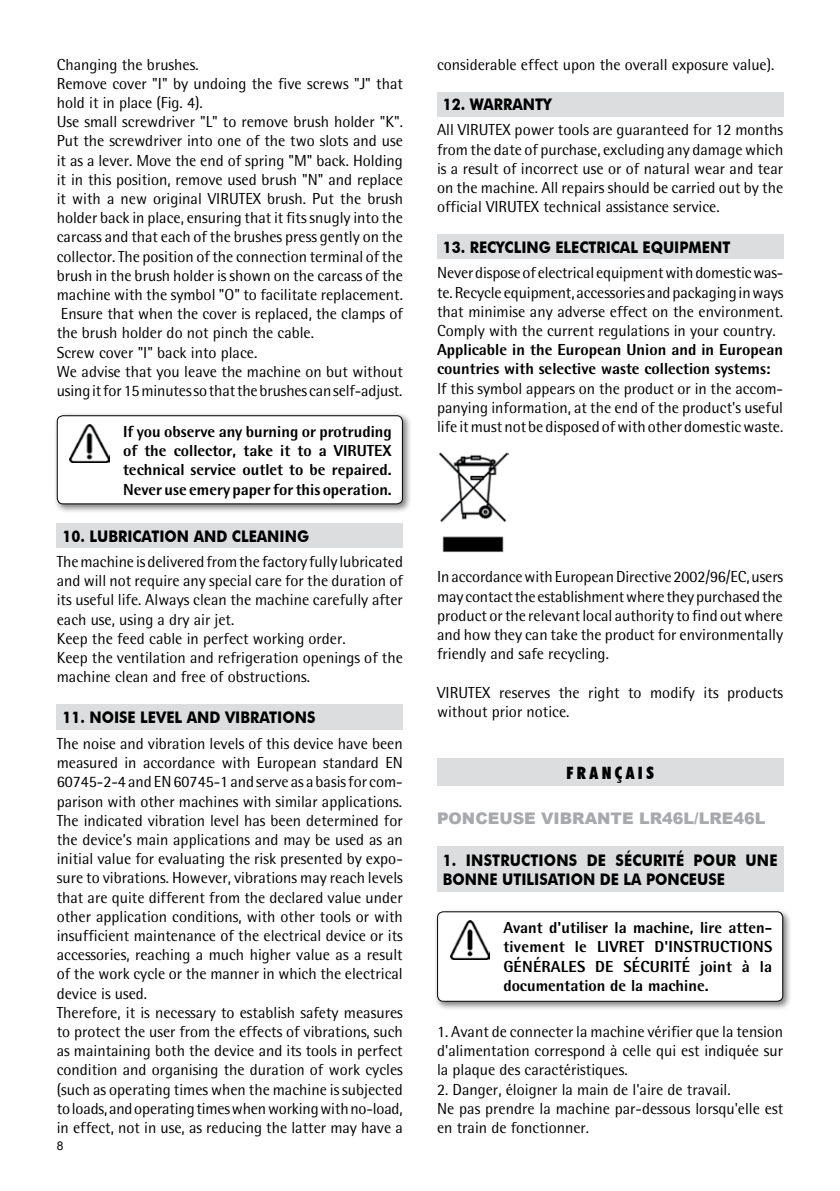
<style>
.page{position:relative;width:840px;height:1191px;background:#fff}
.page>*{position:absolute;margin:0;border:0;box-sizing:border-box;transform-origin:0 0}
.t1{font:900 condensed 17px "Futura BT";letter-spacing:.2em;color:#000}
.t2{font:16px/19.2px "Rotis Semi Sans";color:#000}
.t3{font:800 16px/19.2px "Rotis Semi Sans";color:#000;text-align:justify}
.t4{font:700 16px/19.2px "Futura BT";color:#000;scale:.9 1}
.t5{font:900 16px "Arial";color:#a7a9ac}
.t6{font:12px "Arial";color:#000}
</style>
<div class="page">
<div style="left:53px;top:412px;width:358px;height:101px;background:#000;opacity:.5"></div>
<div style="left:57px;top:416px;width:345px;height:88px;background:#fff;border-radius:6px"></div>
<img style="left:70px;top:424px;width:39px;height:39px">
<div style="left:57px;top:415px;width:345px;height:89px;border:1px solid #000;border-radius:6px"></div>
<div style="left:57px;top:523px;width:345px;height:24px;background:#dcddde"></div>
<div style="left:57px;top:704px;width:345px;height:25px;background:#dcddde"></div>
<div style="left:437px;top:92px;width:345px;height:24px;background:#dcddde"></div>
<div style="left:437px;top:235px;width:345px;height:24px;background:#dcddde"></div>
<img style="left:439px;top:452px;width:68px;height:101px">
<div style="left:437px;top:758px;width:345px;height:28px;background:#dcddde"></div>
<div style="left:437px;top:846px;width:345px;height:46px;background:#dcddde"></div>
<div style="left:433px;top:908px;width:358px;height:102px;background:#000;opacity:.5"></div>
<div style="left:437px;top:911px;width:345px;height:90px;background:#fff;border-radius:6px"></div>
<img style="left:450px;top:920px;width:39px;height:39px">
<div style="left:437px;top:911px;width:345px;height:90px;border:1px solid #000;border-radius:6px"></div>
<p class="t2" style="left:57px;top:54px;width:347px">Changing the brushes.<br>Remove cover "I" by undoing the five screws "J" that hold it in place (Fig. 4).<br>Use small screwdriver "L" to remove brush holder "K".<br>Put the screwdriver into one of the two slots and use it as a lever. Move the end of spring "M" back. Holding it in this position, remove used brush "N" and replace it with a new original VIRUTEX brush. Put the brush holder back in place, ensuring that it fits snugly into the carcass and that each of the brushes press gently on the collector. The position of the connection terminal of the brush in the brush holder is shown on the carcass of the machine with the symbol "O" to facilitate replacement.<br>Ensure that when the cover is replaced, the clamps of the brush holder do not pinch the cable.<br>Screw cover "I" back into place.<br>We advise that you leave the machine on but without using it for 15 minutes so that the brushes can self-adjust.</p>
<p class="t3" style="left:123px;top:422px;width:270px">If you observe any burning or protruding of the collector, take it to a VIRUTEX technical service outlet to be repaired.<br>Never use emery paper for this operation.</p>
<p class="t4" style="left:62px;top:526px;width:275px">10. LUBRICATION AND CLEANING</p>
<p class="t2" style="left:57px;top:552px;width:347px">The machine is delivered from the factory fully lubricated and will not require any special care for the duration of its useful life. Always clean the machine carefully after each use, using a dry air jet.<br>Keep the feed cable in perfect working order.<br>Keep the ventilation and refrigeration openings of the machine clean and free of obstructions.</p>
<p class="t4" style="left:62px;top:708px;width:282px">11. NOISE LEVEL AND VIBRATIONS</p>
<p class="t2" style="left:57px;top:734px;width:347px">The noise and vibration levels of this device have been measured in accordance with European standard EN 60745-2-4 and EN 60745-1 and serve as a basis for com&shy;parison with other machines with similar applications.<br>The indicated vibration level has been determined for the device’s main applications and may be used as an initial value for evaluating the risk presented by expo&shy;sure to vibrations. However, vibrations may reach levels that are quite different from the declared value under other application conditions, with other tools or with insufficient maintenance of the electrical device or its accessories, reaching a much higher value as a result of the work cycle or the manner in which the electrical device is used.<br>Therefore, it is necessary to establish safety measures to protect the user from the effects of vibrations, such as maintaining both the device and its tools in perfect condition and organising the duration of work cycles (such as operating times when the machine is subjected to loads, and operating times when working with no-load, in effect, not in use, as reducing the latter may have a</p>
<p class="t6" style="left:57px;top:1137px;width:8px">8</p>
<p class="t2" style="left:437px;top:54px;width:339px">considerable effect upon the overall exposure value).</p>
<p class="t4" style="left:442px;top:95px;width:122px">12. WARRANTY</p>
<p class="t2" style="left:437px;top:120px;width:347px;text-align:justify">All VIRUTEX power tools are guaranteed for 12 months from the date of purchase, excluding any damage which is a result of incorrect use or of natural wear and tear on the machine. All repairs should be carried out by the official VIRUTEX technical assistance service.</p>
<p class="t4" style="left:442px;top:238px;width:321px">13. RECYCLING ELECTRICAL EQUIPMENT</p>
<p class="t2" style="left:437px;top:263px;width:348px;text-align:justify">Never dispose of electrical equipment with domestic was&shy;te. Recycle equipment, accessories and packaging in ways that minimise any adverse effect on the environment.<br>Comply with the current regulations in your country.</p>
<p class="t3" style="left:437px;top:340px;width:347px">Applicable in the European Union and in European countries with selective waste collection systems:</p>
<p class="t2" style="left:437px;top:378px;width:347px;text-align:justify">If this symbol appears on the product or in the accom&shy;panying information, at the end of the product's useful life it must not be disposed of with other domestic waste.</p>
<p class="t2" style="left:437px;top:567px;width:347px;text-align:justify">In accordance with European Directive 2002/96/EC, users may contact the establishment where they purchased the product or the relevant local authority to find out where and how they can take the product for environmentally friendly and safe recycling.</p>
<p class="t2" style="left:437px;top:682px;width:347px">VIRUTEX reserves the right to modify its products without prior notice.</p>
<p class="t1" style="left:566px;top:762px;width:89px">FRANÇAIS</p>
<p class="t5" style="left:437px;top:807px;width:330px">PONCEUSE VIBRANTE LR46L/LRE46L</p>
<p class="t4" style="left:442px;top:850px;width:373px">1. INSTRUCTIONS DE SÉCURITÉ POUR UNE<br>BONNE UTILISATION DE LA PONCEUSE</p>
<p class="t3" style="left:503px;top:917px;width:270px">Avant d'utiliser la machine, lire atten&shy;tivement le LIVRET D'INSTRUCTIONS GÉNÉRALES DE SÉCURITÉ joint à la documentation de la machine.</p>
<p class="t2" style="left:437px;top:1021px;width:347px;text-align:justify">1. Avant de connecter la machine vérifier que la tension d'alimentation correspond à celle qui est indiquée sur la plaque des caractéristiques.</p>
<p class="t2" style="left:437px;top:1079px;width:347px">2. Danger, éloigner la main de l'aire de travail.<br>Ne pas prendre la machine par-dessous lorsqu'elle est en train de fonctionner.</p>
</div>
